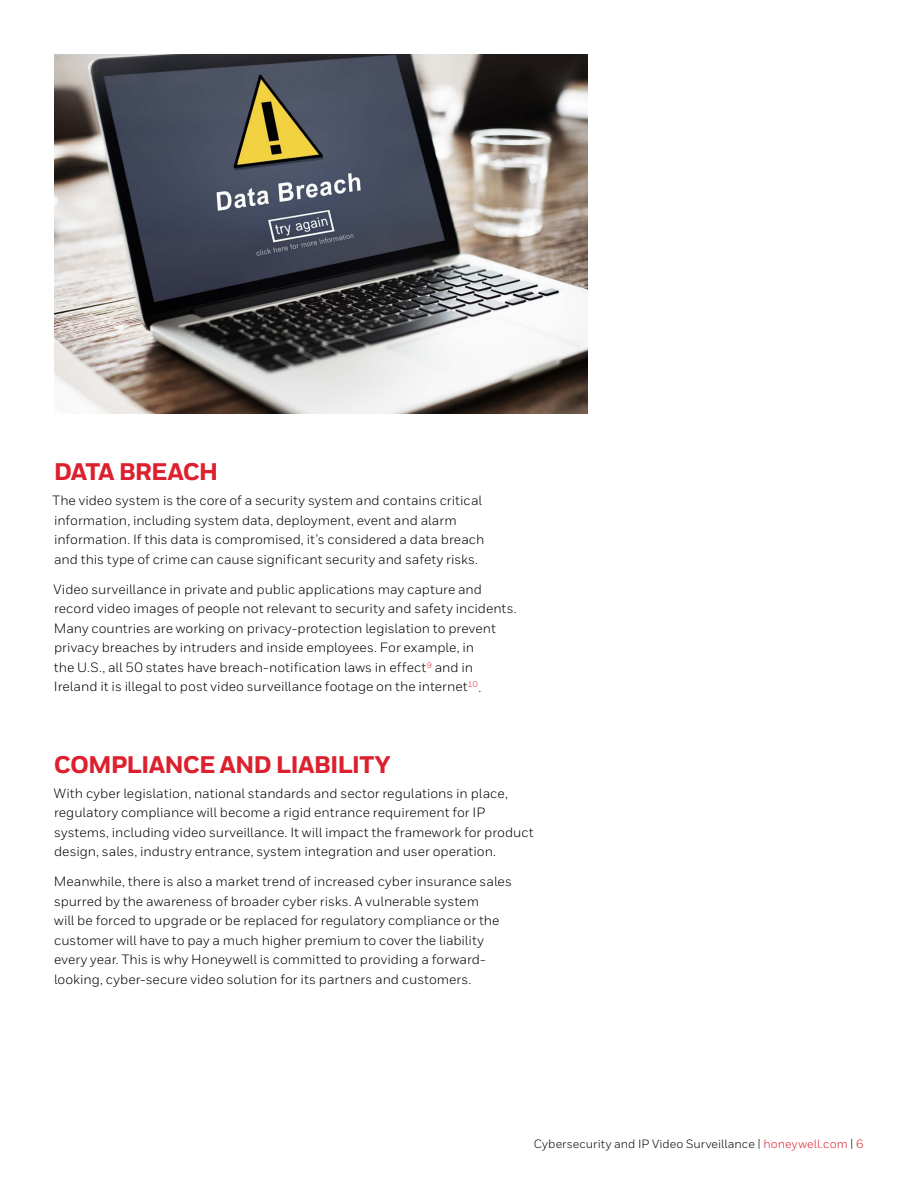
<style>
.page{position:relative;width:918px;height:1188px;background:#fff}
.page>*{position:absolute;margin:0;border:0;box-sizing:border-box;transform-origin:0 0}
.t1{font:800 24px "Honeywell Sans";letter-spacing:-.04em;color:#dc202e}
.t2{font:13.5px/19.5px "Honeywell Sans";color:#000}
.t3{font:12px "Honeywell Sans";letter-spacing:.005em;color:#000}
.s1{color:#dc202e}
</style>
<div class="page">
<img style="left:54px;top:54px;width:534px;height:360px">
<h1 class="t1" style="left:54px;top:457px;width:166px">DATA BREACH</h1>
<p class="t2" style="left:52px;top:491px;width:434px">The video system is the core of a security system and contains critical information, including system data, deployment, event and alarm information. If this data is compromised, it’s considered a data breach and this type of crime can cause significant security and safety risks.</p>
<p class="t2" style="left:54px;top:580px;width:465px">Video surveillance in private and public applications may capture and record video images of people not relevant to security and safety incidents.<br>Many countries are working on privacy-protection legislation to prevent privacy breaches by intruders and inside employees. For example, in<br>the U.S., all 50 states have breach-notification laws in effect<sup>9</sup> and in Ireland it is illegal to post video surveillance footage on the internet<sup>10</sup>.</p>
<h1 class="t1" style="left:54px;top:750px;width:339px">COMPLIANCE AND LIABILITY</h1>
<p class="t2" style="left:54px;top:783px;width:481px">With cyber legislation, national standards and sector regulations in place, regulatory compliance will become a rigid entrance requirement for IP systems, including video surveillance. It will impact the framework for product design, sales, industry entrance, system integration and user operation.</p>
<p class="t2" style="left:54px;top:872px;width:460px">Meanwhile, there is also a market trend of increased cyber insurance sales spurred by the awareness of broader cyber risks. A vulnerable system<br>will be forced to upgrade or be replaced for regulatory compliance or the customer will have to pay a much higher premium to cover the liability every year. This is why Honeywell is committed to providing a forward&shy;looking, cyber-secure video solution for its partners and customers.</p>
<p class="t3" style="left:534px;top:1136px;width:331px">Cybersecurity and IP Video Surveillance | <span class="s1">honeywell.com</span> | <span class="s1">6</span></p>
</div>
